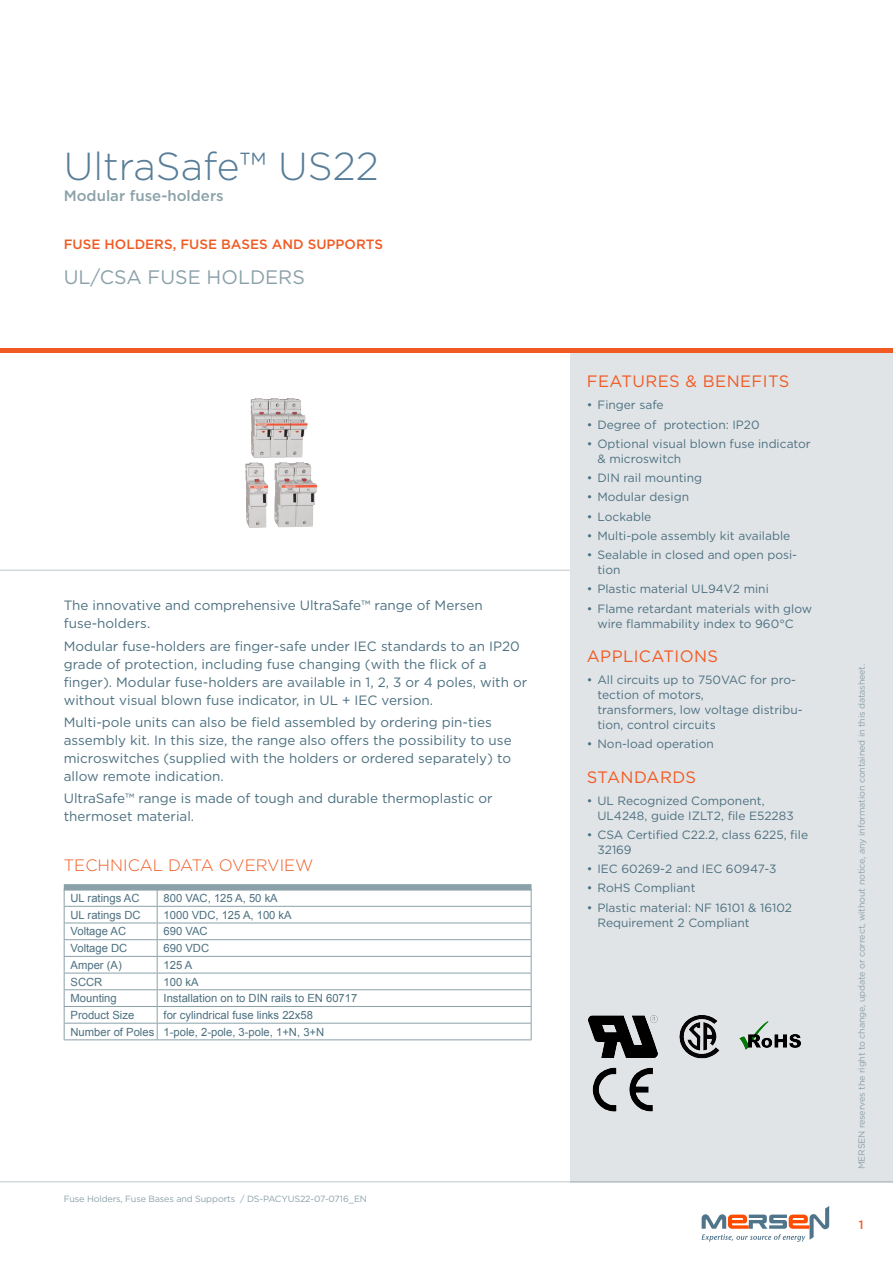
<style>
.page{position:relative;width:893px;height:1263px;background:#fff}
.page>*{position:absolute;margin:0;border:0;box-sizing:border-box;transform-origin:0 0}
.t1{font:300 39px "Gotham";color:#587d98}
.t2{font:19.5px "Gotham";color:#8ba1a9}
.t3{font:16.5px "Gotham";letter-spacing:.025em;color:#f15a22}
.t4{font:300 16.5px "Gotham";color:#f15a22}
.t5{font:500 15px "Gotham";color:#8ba1a9}
.t6{font:13.5px/18px "Gotham";color:#4c7080}
.t7{font:500 13.5px "Gotham";color:#f15a22}
.t8{font:12px/15px "Gotham";color:#4c7080}
.t9{font:500 12px "Gotham";color:#f15a22}
.t10{font:11.25px/16.6px "Arial";color:#4c7080}
.t11{font:9px "Gotham";letter-spacing:-.015em;color:#8ba1a9}
</style>
<div class="page">
<hr style="left:0;top:1181px;width:893px;height:1px;background:#bec8cd">
<div style="left:570px;top:353px;width:323px;height:829px;background:#e1e4e7"></div>
<hr style="left:0;top:349px;width:893px;height:4px;background:#f15a22">
<hr style="left:0;top:570px;width:570px;height:1px;background:#bec8cd">
<img style="left:589px;top:1016px;width:68px;height:41px">
<img style="left:740px;top:1022px;width:61px;height:28px">
<img style="left:680px;top:1015px;width:39px;height:44px">
<img style="left:592px;top:1067px;width:61px;height:45px">
<svg style="left:702px;top:1206px;width:127px;height:36px"></svg>
<div style="left:64px;top:884px;width:467px;height:6px;background:#8ba1a9"></div>
<hr style="left:64px;top:906px;width:93px;height:1px;background:#8ba1a9">
<hr style="left:157px;top:906px;width:374px;height:1px;background:#8ba1a9">
<hr style="left:64px;top:923px;width:93px;height:1px;background:#8ba1a9">
<hr style="left:157px;top:923px;width:374px;height:1px;background:#8ba1a9">
<hr style="left:64px;top:939px;width:93px;height:1px;background:#8ba1a9">
<hr style="left:157px;top:939px;width:374px;height:1px;background:#8ba1a9">
<hr style="left:64px;top:956px;width:93px;height:1px;background:#8ba1a9">
<hr style="left:157px;top:956px;width:374px;height:1px;background:#8ba1a9">
<hr style="left:64px;top:973px;width:93px;height:1px;background:#8ba1a9">
<hr style="left:157px;top:973px;width:374px;height:1px;background:#8ba1a9">
<hr style="left:64px;top:989px;width:93px;height:1px;background:#8ba1a9">
<hr style="left:157px;top:989px;width:374px;height:1px;background:#8ba1a9">
<hr style="left:64px;top:1006px;width:93px;height:1px;background:#8ba1a9">
<hr style="left:157px;top:1006px;width:374px;height:1px;background:#8ba1a9">
<hr style="left:64px;top:1023px;width:93px;height:1px;background:#8ba1a9">
<svg style="left:64px;top:890px;width:1px;height:149px"></svg>
<hr style="left:64px;top:1039px;width:93px;height:1px;background:#8ba1a9">
<hr style="left:157px;top:1023px;width:374px;height:1px;background:#8ba1a9">
<svg style="left:157px;top:890px;width:1px;height:149px"></svg>
<svg style="left:531px;top:890px;width:1px;height:149px"></svg>
<hr style="left:157px;top:1039px;width:374px;height:1px;background:#8ba1a9">
<img style="left:245px;top:398px;width:72px;height:130px">
<h1 class="t1" style="left:64px;top:142px;width:317px">UltraSafe™ US22</h1>
<p class="t5" style="left:64px;top:186px;width:161px">Modular fuse-holders</p>
<p class="t7" style="left:64px;top:235px;width:321px">FUSE HOLDERS, FUSE BASES AND SUPPORTS</p>
<h2 class="t2" style="left:64px;top:264px;width:243px">UL/CSA FUSE HOLDERS</h2>
<p class="t6" style="left:64px;top:596px;width:421px">The innovative and comprehensive UltraSafe™ range of Mersen fuse-holders.</p>
<p class="t6" style="left:64px;top:637px;width:465px">Modular fuse-holders are finger-safe under IEC standards to an IP20 grade of protection, including fuse changing (with the flick of a finger). Modular fuse-holders are available in 1, 2, 3 or 4 poles, with or without visual blown fuse indicator, in UL + IEC version.</p>
<p class="t6" style="left:64px;top:713px;width:449px">Multi-pole units can also be field assembled by ordering pin-ties assembly kit. In this size, the range also offers the possibility to use microswitches (supplied with the holders or ordered separately) to allow remote indication.</p>
<p class="t6" style="left:64px;top:789px;width:430px">UltraSafe™ range is made of tough and durable thermoplastic or thermoset material.</p>
<h3 class="t4" style="left:64px;top:854px;width:251px">TECHNICAL DATA OVERVIEW</h3>
<p class="t10" style="left:71px;top:890px;width:70px">UL ratings AC</p>
<p class="t10" style="left:164px;top:890px;width:116px">800 VAC, 125 A, 50 kA</p>
<p class="t10" style="left:71px;top:906px;width:72px">UL ratings DC</p>
<p class="t10" style="left:164px;top:906px;width:130px">1000 VDC, 125 A, 100 kA</p>
<p class="t10" style="left:71px;top:923px;width:57px">Voltage AC</p>
<p class="t10" style="left:164px;top:923px;width:46px">690 VAC</p>
<p class="t10" style="left:71px;top:940px;width:58px">Voltage DC</p>
<p class="t10" style="left:164px;top:940px;width:47px">690 VDC</p>
<p class="t10" style="left:71px;top:957px;width:53px">Amper (A)</p>
<p class="t10" style="left:164px;top:957px;width:30px">125 A</p>
<p class="t10" style="left:71px;top:973px;width:33px">SCCR</p>
<p class="t10" style="left:164px;top:973px;width:37px">100 kA</p>
<p class="t10" style="left:71px;top:990px;width:48px">Mounting</p>
<p class="t10" style="left:164px;top:990px;width:195px">Installation on to DIN rails to EN 60717</p>
<p class="t10" style="left:71px;top:1007px;width:65px">Product Size</p>
<p class="t10" style="left:71px;top:1007px;width:255px;text-indent:93px">for cylindrical fuse links 22x58<br>Number of Poles 1-pole, 2-pole, 3-pole, 1+N, 3+N</p>
<p class="t11" style="left:64px;top:1193px;width:305px">Fuse Holders, Fuse Bases and Supports / DS-PACYUS22-07-0716_EN</p>
<h3 class="t3" style="left:587px;top:371px;width:204px">FEATURES &amp; BENEFITS</h3>
<p class="t8" style="left:587px;top:397px;width:78px">• Finger safe</p>
<p class="t8" style="left:587px;top:417px;width:174px">• Degree of protection: IP20</p>
<p class="t8" style="left:597px;top:436px;width:215px;text-indent:-11px">• Optional visual blown fuse indicator &amp; microswitch</p>
<p class="t8" style="left:587px;top:470px;width:117px">• DIN rail mounting</p>
<p class="t8" style="left:587px;top:489px;width:104px">• Modular design</p>
<p class="t8" style="left:587px;top:509px;width:66px">• Lockable</p>
<p class="t8" style="left:587px;top:528px;width:205px">• Multi-pole assembly kit available</p>
<p class="t8" style="left:597px;top:547px;width:201px;text-indent:-11px">• Sealable in closed and open posi&shy;tion</p>
<p class="t8" style="left:587px;top:581px;width:183px">• Plastic material UL94V2 mini</p>
<p class="t8" style="left:597px;top:601px;width:216px;text-indent:-11px">• Flame retardant materials with glow wire flammability index to 960°C</p>
<h3 class="t3" style="left:587px;top:646px;width:133px">APPLICATIONS</h3>
<p class="t8" style="left:597px;top:672px;width:207px;text-indent:-11px">• All circuits up to 750VAC for pro&shy;tection of motors,<br>transformers, low voltage distribu&shy;tion, control circuits</p>
<p class="t8" style="left:587px;top:736px;width:128px">• Non-load operation</p>
<h3 class="t3" style="left:587px;top:766px;width:111px">STANDARDS</h3>
<p class="t8" style="left:597px;top:793px;width:198px;text-indent:-11px">• UL Recognized Component,<br>UL4248, guide IZLT2, file E52283</p>
<p class="t8" style="left:597px;top:827px;width:212px;text-indent:-11px">• CSA Certified C22.2, class 6225, file<br>32169</p>
<p class="t8" style="left:587px;top:861px;width:191px">• IEC 60269-2 and IEC 60947-3</p>
<p class="t8" style="left:587px;top:880px;width:110px">• RoHS Compliant</p>
<p class="t8" style="left:597px;top:900px;width:196px;text-indent:-11px">• Plastic material: NF 16101 &amp; 16102<br>Requirement 2 Compliant</p>
<p class="t11" style="left:856px;top:1169px;width:507px;rotate:-90deg">MERSEN reserves the right to change, update or correct, without notice, any information contained in this datasheet.</p>
<p class="t9" style="left:859px;top:1217px;width:6px">1</p>
</div>
